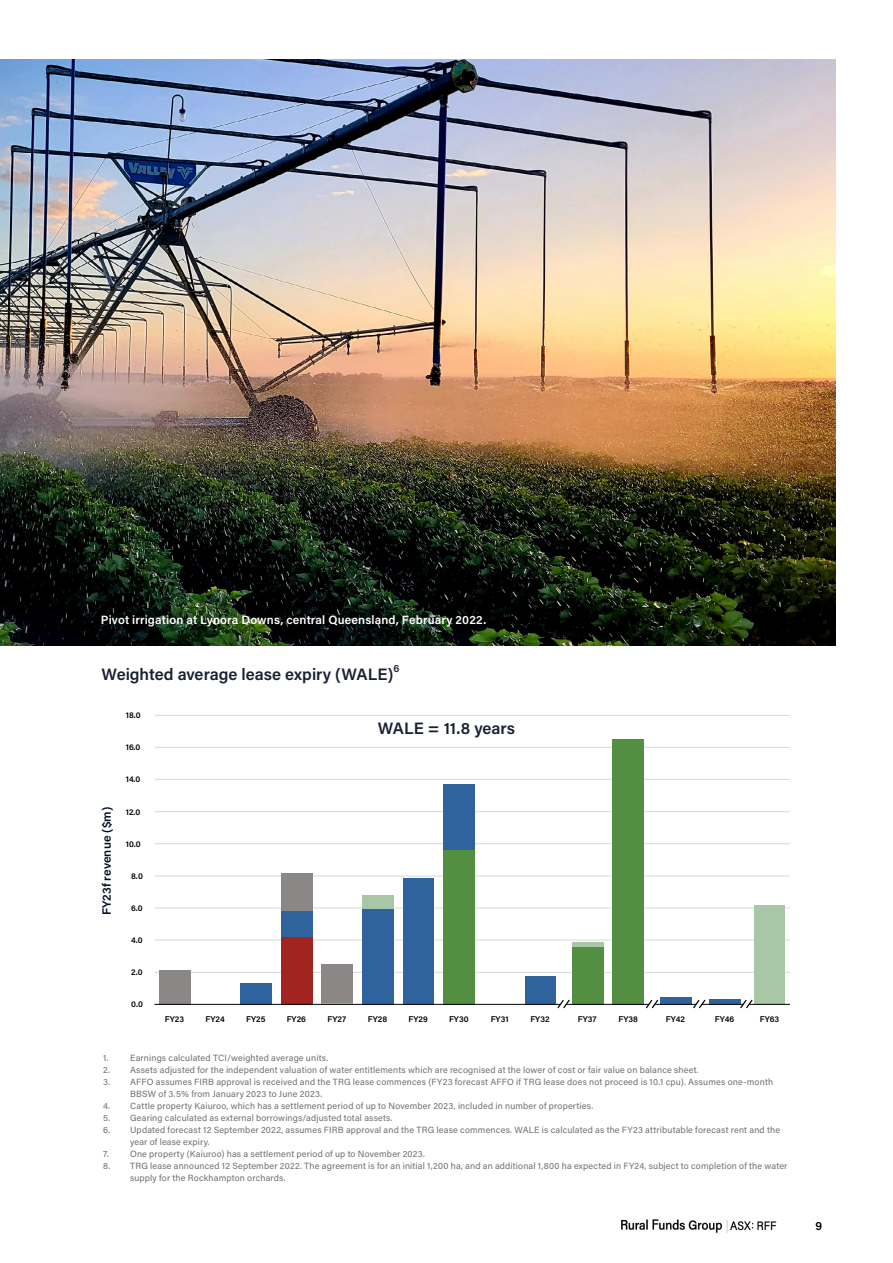
<style>
.page{position:relative;width:893px;height:1263px;background:#fff}
.page>*{position:absolute;margin:0;border:0;box-sizing:border-box;transform-origin:0 0}
.t1{font:600 16.5px "Acumin Pro";color:#1a2032}
.t2{font:600 12px "Acumin Pro";letter-spacing:.01em;color:#fff}
.t3{font:600 12px "Acumin Pro";color:#000f26}
.t4{font:600 12px "Acumin Pro";color:#000}
.t5{font:600 10.5px "Acumin Pro";color:#1a2032}
.t6{font:9px/12px "Acumin Pro";letter-spacing:.02em;color:#706f6f}
.t7{font:600 8.4px "Acumin Pro";color:#000}
</style>
<div class="page">
<img style="left:0;top:60px;width:836px;height:585px">
<img style="left:622px;top:1219px;width:154px;height:14px">
<hr style="left:154px;top:972px;width:636px;height:1px;background:#d9d9d9">
<hr style="left:154px;top:939px;width:636px;height:1px;background:#d9d9d9">
<hr style="left:154px;top:907px;width:636px;height:1px;background:#d9d9d9">
<hr style="left:154px;top:875px;width:636px;height:1px;background:#d9d9d9">
<hr style="left:154px;top:843px;width:636px;height:1px;background:#d9d9d9">
<hr style="left:154px;top:811px;width:636px;height:1px;background:#d9d9d9">
<hr style="left:154px;top:779px;width:636px;height:1px;background:#d9d9d9">
<hr style="left:154px;top:747px;width:636px;height:1px;background:#d9d9d9">
<hr style="left:154px;top:715px;width:636px;height:1px;background:#d9d9d9">
<div style="left:281px;top:937px;width:31px;height:67px;background:#a12421"></div>
<div style="left:443px;top:850px;width:32px;height:154px;background:#528f40"></div>
<div style="left:572px;top:946px;width:31px;height:58px;background:#528f40"></div>
<div style="left:613px;top:739px;width:31px;height:265px;background:#528f40"></div>
<div style="left:240px;top:983px;width:32px;height:21px;background:#2e639e"></div>
<div style="left:281px;top:911px;width:31px;height:26px;background:#2e639e"></div>
<div style="left:362px;top:908px;width:31px;height:96px;background:#2e639e"></div>
<div style="left:403px;top:878px;width:31px;height:126px;background:#2e639e"></div>
<div style="left:443px;top:784px;width:32px;height:66px;background:#2e639e"></div>
<div style="left:525px;top:976px;width:31px;height:28px;background:#2e639e"></div>
<div style="left:660px;top:997px;width:31px;height:7px;background:#2e639e"></div>
<div style="left:709px;top:999px;width:31px;height:5px;background:#2e639e"></div>
<hr style="left:322px;top:1003px;width:31px;height:1px;background:#a8c7a6">
<div style="left:362px;top:895px;width:31px;height:13px;background:#a8c7a6"></div>
<hr style="left:572px;top:942px;width:31px;height:4px;background:#a8c7a6">
<div style="left:754px;top:905px;width:31px;height:99px;background:#a8c7a6"></div>
<div style="left:159px;top:974px;width:31px;height:30px;background:#8c8787"></div>
<div style="left:322px;top:964px;width:31px;height:39px;background:#8c8787"></div>
<div style="left:281px;top:873px;width:31px;height:38px;background:#8c8787"></div>
<hr style="left:154px;top:1004px;width:636px;height:1px;background:#000">
<svg style="left:556px;top:999px;width:15px;height:10px"></svg>
<svg style="left:645px;top:999px;width:14px;height:10px"></svg>
<svg style="left:692px;top:999px;width:14px;height:10px"></svg>
<svg style="left:739px;top:999px;width:14px;height:10px"></svg>
<hr style="left:159px;top:970px;width:31px;height:4px;background:#8c8787">
<h2 class="t2" style="left:101px;top:611px;width:387px">Pivot irrigation at Lynora Downs, central Queensland, February 2022.</h2>
<h1 class="t1" style="left:101px;top:662px;width:293px">Weighted average lease expiry (WALE)</h1>
<p class="t5" style="left:394px;top:661px;width:7px">6</p>
<h1 class="t1" style="left:378px;top:717px;width:139px">WALE = 11.8 years</h1>
<p class="t7" style="left:126px;top:709px;width:16px">18.0</p>
<p class="t7" style="left:126px;top:741px;width:16px">16.0</p>
<h2 class="t3" style="left:98px;top:915px;width:110px;rotate:-90deg">FY23f revenue ($m)</h2>
<p class="t7" style="left:126px;top:774px;width:16px">14.0</p>
<p class="t7" style="left:126px;top:806px;width:16px">12.0</p>
<p class="t7" style="left:126px;top:838px;width:16px">10.0</p>
<p class="t7" style="left:131px;top:870px;width:13px">8.0</p>
<p class="t7" style="left:131px;top:902px;width:13px">6.0</p>
<p class="t7" style="left:131px;top:934px;width:13px">4.0</p>
<p class="t7" style="left:131px;top:966px;width:13px">2.0</p>
<p class="t7" style="left:131px;top:999px;width:13px">0.0</p>
<p class="t7" style="left:165px;top:1013px;width:21px">FY23</p>
<p class="t7" style="left:205px;top:1013px;width:21px">FY24</p>
<p class="t7" style="left:246px;top:1013px;width:21px">FY25</p>
<p class="t7" style="left:287px;top:1013px;width:21px">FY26</p>
<p class="t7" style="left:328px;top:1013px;width:20px">FY27</p>
<p class="t7" style="left:368px;top:1013px;width:21px">FY28</p>
<p class="t7" style="left:409px;top:1013px;width:21px">FY29</p>
<p class="t7" style="left:449px;top:1013px;width:21px">FY30</p>
<p class="t7" style="left:491px;top:1013px;width:19px">FY31</p>
<p class="t7" style="left:530px;top:1013px;width:21px">FY32</p>
<p class="t7" style="left:578px;top:1013px;width:20px">FY37</p>
<p class="t7" style="left:618px;top:1013px;width:21px">FY38</p>
<p class="t7" style="left:666px;top:1013px;width:21px">FY42</p>
<p class="t7" style="left:715px;top:1013px;width:21px">FY46</p>
<p class="t7" style="left:760px;top:1013px;width:21px">FY63</p>
<p class="t6" style="left:103px;top:1052px;width:227px">1. Earnings calculated TCI/weighted average units.</p>
<p class="t6" style="left:103px;top:1064px;width:597px">2. Assets adjusted for the independent valuation of water entitlements which are recognised at the lower of cost or fair value on balance sheet.</p>
<p class="t6" style="left:130px;top:1076px;width:644px;text-indent:-27px">3. AFFO assumes FIRB approval is received and the TRG lease commences (FY23 forecast AFFO if TRG lease does not proceed is 10.1 cpu). Assumes one-month<br>BBSW of 3.5% from January 2023 to June 2023.</p>
<p class="t6" style="left:103px;top:1100px;width:492px">4. Cattle property Kaiuroo, which has a settlement period of up to November 2023, included in number of properties.</p>
<p class="t6" style="left:103px;top:1112px;width:291px">5. Gearing calculated as external borrowings/adjusted total assets.</p>
<p class="t6" style="left:130px;top:1124px;width:651px;text-indent:-27px">6. Updated forecast 12 September 2022, assumes FIRB approval and the TRG lease commences. WALE is calculated as the FY23 attributable forecast rent and the year of lease expiry.</p>
<p class="t6" style="left:103px;top:1148px;width:324px">7. One property (Kaiuroo) has a settlement period of up to November 2023.</p>
<p class="t6" style="left:130px;top:1160px;width:659px;text-indent:-27px">8. TRG lease announced 12 September 2022. The agreement is for an initial 1,200 ha, and an additional 1,800 ha expected in FY24, subject to completion of the water supply for the Rockhampton orchards.</p>
<h2 class="t4" style="left:815px;top:1217px;width:8px">9</h2>
</div>
